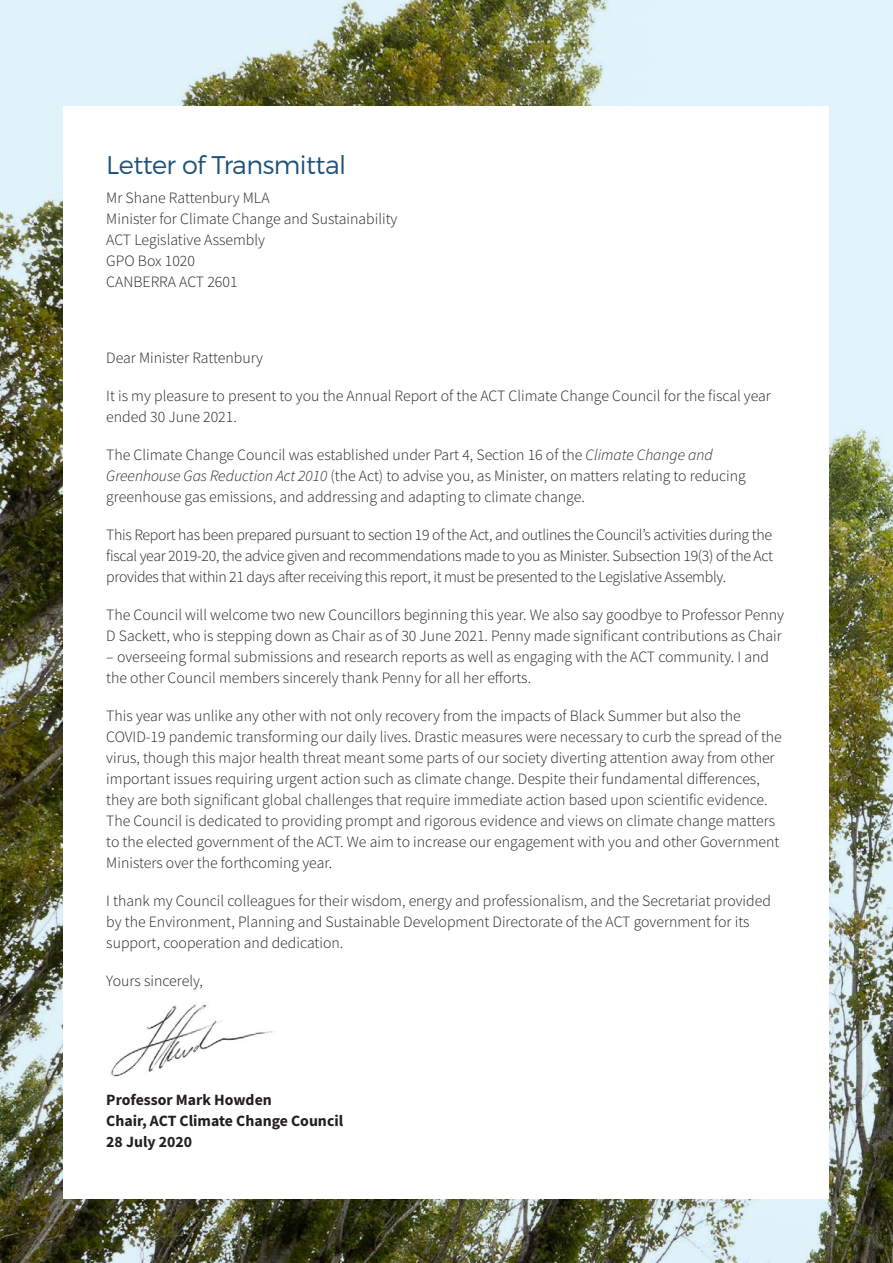
<style>
.page{position:relative;width:893px;height:1263px;background:#fff}
.page>*{position:absolute;margin:0;border:0;box-sizing:border-box;transform-origin:0 0}
.t1{font:300 25.5px "Montserrat";letter-spacing:-.02em;color:#1b517b}
.BODY{font:300 15.75px/21px "Source Sans Pro";color:#231f20}
.BODY-2{font:700 15.75px/21px "Source Sans Pro";color:#231f20}
.s1{font-style:italic}
</style>
<div class="page">
<img style="left:0;top:0;width:893px;height:1263px">
<div style="left:64px;top:107px;width:765px;height:1092px;background:#fff"></div>
<img style="left:111px;top:1004px;width:163px;height:73px">
<h2 class="t1" style="left:106px;top:149px;width:241px">Letter of Transmittal</h2>
<p class="BODY" style="left:106px;top:188px;width:293px">Mr Shane Rattenbury MLA<br>Minister for Climate Change and Sustainability<br>ACT Legislative Assembly<br>GPO Box 1020<br>CANBERRA ACT 2601</p>
<p class="BODY" style="left:106px;top:348px;width:158px">Dear Minister Rattenbury</p>
<p class="BODY" style="left:106px;top:386px;width:666px">It is my pleasure to present to you the Annual Report of the ACT Climate Change Council for the fiscal year ended 30 June 2021.</p>
<p class="BODY" style="left:106px;top:445px;width:641px">The Climate Change Council was established under Part 4, Section 16 of the <span class="s1">Climate Change and<br>Greenhouse Gas Reduction Act 2010</span> (the Act) to advise you, as Minister, on matters relating to reducing greenhouse gas emissions, and addressing and adapting to climate change.</p>
<p class="BODY" style="left:106px;top:525px;width:668px;text-align:justify">This Report has been prepared pursuant to section 19 of the Act, and outlines the Council’s activities during the fiscal year 2019-20, the advice given and recommendations made to you as Minister. Subsection 19(3) of the Act provides that within 21 days after receiving this report, it must be presented to the Legislative Assembly.</p>
<p class="BODY" style="left:106px;top:605px;width:679px">The Council will welcome two new Councillors beginning this year. We also say goodbye to Professor Penny<br>D Sackett, who is stepping down as Chair as of 30 June 2021. Penny made significant contributions as Chair</p>
<p class="BODY" style="left:106px;top:647px;width:664px">– overseeing formal submissions and research reports as well as engaging with the ACT community. I and the other Council members sincerely thank Penny for all her efforts.</p>
<p class="BODY" style="left:106px;top:706px;width:677px">This year was unlike any other with not only recovery from the impacts of Black Summer but also the COVID-19 pandemic transforming our daily lives. Drastic measures were necessary to curb the spread of the virus, though this major health threat meant some parts of our society diverting attention away from other important issues requiring urgent action such as climate change. Despite their fundamental differences, they are both significant global challenges that require immediate action based upon scientific evidence.<br>The Council is dedicated to providing prompt and rigorous evidence and views on climate change matters to the elected government of the ACT. We aim to increase our engagement with you and other Government Ministers over the forthcoming year.</p>
<p class="BODY" style="left:106px;top:891px;width:666px">I thank my Council colleagues for their wisdom, energy and professionalism, and the Secretariat provided by the Environment, Planning and Sustainable Development Directorate of the ACT government for its support, cooperation and dedication.</p>
<p class="BODY" style="left:106px;top:971px;width:98px">Yours sincerely,</p>
<p class="BODY-2" style="left:106px;top:1089px;width:238px">Professor Mark Howden<br>Chair, ACT Climate Change Council<br>28 July 2020</p>
</div>
